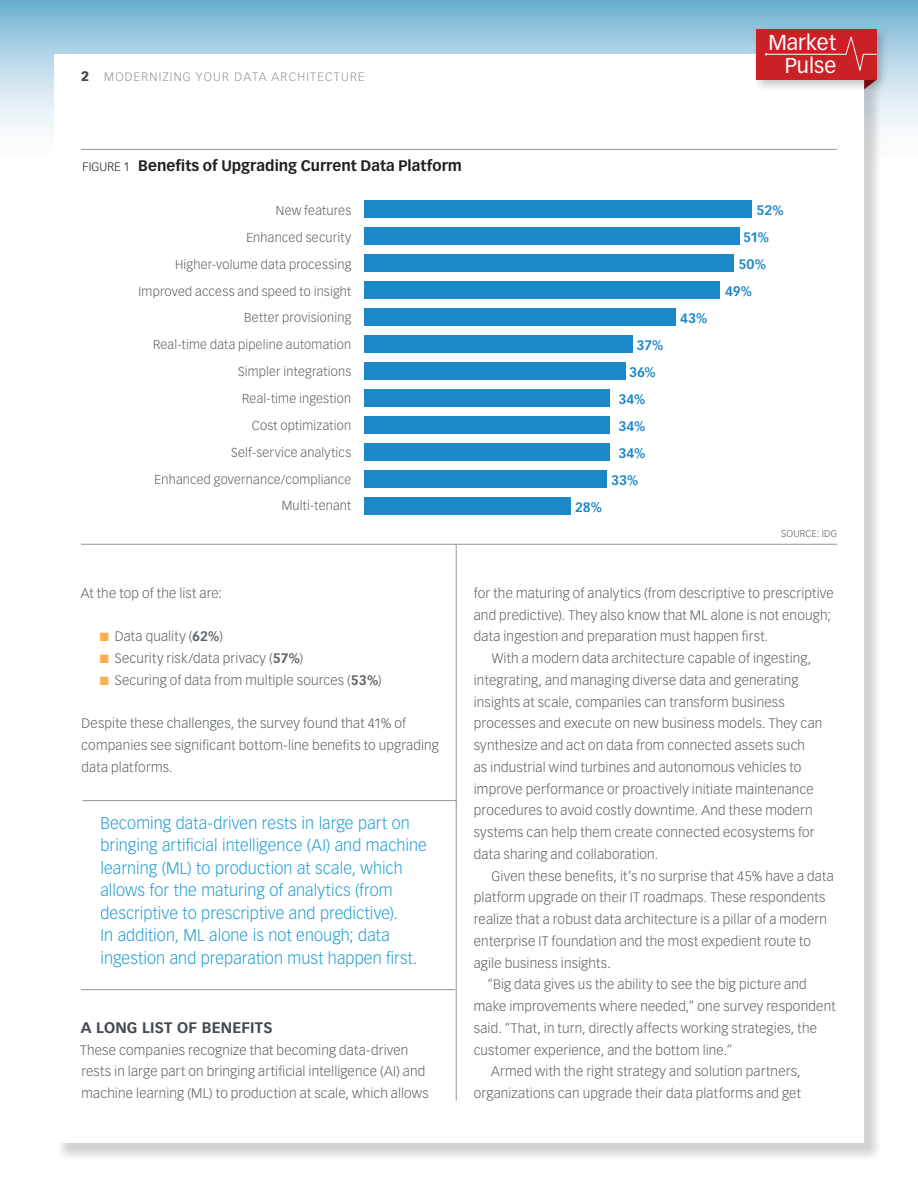
<style>
.page{position:relative;width:918px;height:1188px;background:#fff}
.page>*{position:absolute;margin:0;border:0;box-sizing:border-box;transform-origin:0 0}
.t1{font:21.15px "Vectora LH";color:#fff}
.pq{font:300 16.5px/22.5px "Vectora LH";letter-spacing:.005em;color:#229ed3}
.Chart_head{font:700 15px "Vectora LH";letter-spacing:.005em;color:#231f20}
.sub{font:700 15px "Vectora LH";letter-spacing:.01em;color:#43494e}
.text{font:300 13.5px/21.8px "Vectora LH";letter-spacing:.015em;color:#5c6266}
.text_no_i{font:300 13.5px/21.8px "Vectora LH";letter-spacing:.015em;color:#5c6266}
.s{font:700 13.5px "Vectora LH";color:#1c87c9}
.t2{font:900 13.5px "Vectora LH";color:#43494e}
.Chart_text{font:300 12.75px "Vectora LH";letter-spacing:.015em;color:#5c6266}
.t3{font:300 12px "Vectora LH";letter-spacing:.1em;color:#939598}
.Source{font:300 9.75px "Vectora LH";letter-spacing:.02em;color:#5c6266}
.s1{font-weight:300;font-size:12px}
.s2{color:#fcaf4e}
.s3{font-weight:700}
</style>
<div class="page">
<svg style="left:0;top:0;width:918px;height:132px;background:#95c5dd"></svg>
<div style="left:56px;top:56px;width:827px;height:1106px;background:#231f20;opacity:.2"></div>
<div style="left:54px;top:54px;width:810px;height:1089px;background:#fff"></div>
<div style="left:753px;top:26px;width:136px;height:67px;background:#231f20;opacity:.25"></div>
<div style="left:756px;top:29px;width:121px;height:51px;background:#cc2027"></div>
<hr style="left:766px;top:54px;width:80px;height:1px;background:#fff">
<svg style="left:845px;top:36px;width:32px;height:35px"></svg>
<hr style="left:81px;top:149px;width:756px;height:1px;background:#939598">
<hr style="left:81px;top:544px;width:756px;height:1px;background:#939598">
<hr style="left:82px;top:800px;width:375px;height:1px;background:#939598">
<hr style="left:81px;top:989px;width:374px;height:1px;background:#939598">
<hr style="left:456px;top:544px;width:1px;height:557px;background:#939598">
<div style="left:364px;top:201px;width:388px;height:17px;background:#1c87c9"></div>
<div style="left:364px;top:228px;width:376px;height:17px;background:#1c87c9"></div>
<div style="left:364px;top:255px;width:370px;height:17px;background:#1c87c9"></div>
<div style="left:364px;top:282px;width:356px;height:17px;background:#1c87c9"></div>
<div style="left:364px;top:309px;width:312px;height:17px;background:#1c87c9"></div>
<div style="left:364px;top:336px;width:269px;height:17px;background:#1c87c9"></div>
<div style="left:364px;top:363px;width:262px;height:17px;background:#1c87c9"></div>
<div style="left:364px;top:390px;width:246px;height:17px;background:#1c87c9"></div>
<div style="left:364px;top:417px;width:246px;height:17px;background:#1c87c9"></div>
<div style="left:364px;top:444px;width:246px;height:17px;background:#1c87c9"></div>
<div style="left:364px;top:471px;width:243px;height:17px;background:#1c87c9"></div>
<div style="left:364px;top:498px;width:207px;height:17px;background:#1c87c9"></div>
<p class="t2" style="left:81px;top:68px;width:9px">2</p>
<p class="t3" style="left:104px;top:70px;width:262px">MODERNIZING YOUR DATA ARCHITECTURE</p>
<p class="t1" style="left:768px;top:30px;width:69px">Market</p>
<p class="t1" style="left:785px;top:53px;width:53px">Pulse</p>
<p class="Chart_head" style="left:82px;top:157px;width:381px"><span class="s1">FIGURE 1</span> Benefits of Upgrading Current Data Platform</p>
<p class="Chart_text" style="left:276px;top:203px;width:77px">New features</p>
<p class="Chart_text" style="left:246px;top:230px;width:106px">Enhanced security</p>
<p class="Chart_text" style="left:175px;top:257px;width:178px">Higher-volume data processing</p>
<p class="Chart_text" style="left:139px;top:284px;width:214px">Improved access and speed to insight</p>
<p class="Chart_text" style="left:244px;top:311px;width:109px">Better provisioning</p>
<p class="Chart_text" style="left:153px;top:337px;width:200px">Real-time data pipeline automation</p>
<p class="Chart_text" style="left:238px;top:364px;width:115px">Simpler integrations</p>
<p class="Chart_text" style="left:242px;top:391px;width:111px">Real-time ingestion</p>
<p class="Chart_text" style="left:252px;top:418px;width:101px">Cost optimization</p>
<p class="Chart_text" style="left:231px;top:445px;width:121px">Self-service analytics</p>
<p class="Chart_text" style="left:155px;top:472px;width:198px">Enhanced governance/compliance</p>
<p class="Chart_text" style="left:282px;top:499px;width:71px">Multi-tenant</p>
<p class="s" style="left:575px;top:499px;width:28px">28%</p>
<p class="s" style="left:637px;top:337px;width:28px">37%</p>
<p class="s" style="left:629px;top:364px;width:28px">36%</p>
<p class="s" style="left:619px;top:391px;width:28px">34%</p>
<p class="s" style="left:619px;top:418px;width:28px">34%</p>
<p class="s" style="left:619px;top:445px;width:28px">34%</p>
<p class="s" style="left:611px;top:472px;width:29px">33%</p>
<p class="s" style="left:680px;top:310px;width:29px">43%</p>
<p class="s" style="left:757px;top:202px;width:29px">52%</p>
<p class="s" style="left:743px;top:229px;width:27px">51%</p>
<p class="s" style="left:739px;top:256px;width:29px">50%</p>
<p class="s" style="left:725px;top:283px;width:28px">49%</p>
<p class="Source" style="left:781px;top:527px;width:57px">SOURCE: IDG</p>
<p class="text" style="left:81px;top:582px;width:143px">At the top of the list are:</p>
<p class="text" style="left:100px;top:626px;width:125px"><span class="s2">■</span> Data quality (<span class="s3">62%</span>)</p>
<p class="text" style="left:100px;top:648px;width:205px"><span class="s2">■</span> Security risk/data privacy (<span class="s3">57%</span>)</p>
<p class="text" style="left:100px;top:669px;width:283px"><span class="s2">■</span> Securing of data from multiple sources (<span class="s3">53%</span>)</p>
<p class="text_no_i" style="left:81px;top:713px;width:359px">Despite these challenges, the survey found that 41% of companies see significant bottom-line benefits to upgrading data platforms.</p>
<p class="pq" style="left:100px;top:812px;width:328px">Becoming data-driven rests in large part on bringing artificial intelligence (AI) and machine learning (ML) to production at scale, which allows for the maturing of analytics (from descriptive to prescriptive and predictive).<br>In addition, ML alone is not enough; data ingestion and preparation must happen first.</p>
<p class="sub" style="left:81px;top:1018px;width:193px">A LONG LIST OF BENEFITS</p>
<p class="text_no_i" style="left:80px;top:1039px;width:350px">These companies recognize that becoming data-driven rests in large part on bringing artificial intelligence (AI) and machine learning (ML) to production at scale, which allows</p>
<p class="text_no_i" style="left:474px;top:582px;width:362px">for the maturing of analytics (from descriptive to prescriptive and predictive). They also know that ML alone is not enough; data ingestion and preparation must happen first.</p>
<p class="text" style="left:474px;top:648px;width:350px;text-indent:18px">With a modern data architecture capable of ingesting, integrating, and managing diverse data and generating insights at scale, companies can transform business processes and execute on new business models. They can synthesize and act on data from connected assets such<br>as industrial wind turbines and autonomous vehicles to improve performance or proactively initiate maintenance procedures to avoid costly downtime. And these modern systems can help them create connected ecosystems for data sharing and collaboration.</p>
<p class="text" style="left:474px;top:865px;width:362px;text-indent:18px">Given these benefits, it’s no surprise that 45% have a data platform upgrade on their IT roadmaps. These respondents realize that a robust data architecture is a pillar of a modern enterprise IT foundation and the most expedient route to agile business insights.</p>
<p class="text" style="left:474px;top:974px;width:363px;text-indent:14px">“Big data gives us the ability to see the big picture and make improvements where needed,” one survey respondent said. “That, in turn, directly affects working strategies, the customer experience, and the bottom line.”</p>
<p class="text" style="left:474px;top:1061px;width:329px;text-align:right">Armed with the right strategy and solution partners, organizations can upgrade their data platforms and get</p>
</div>
